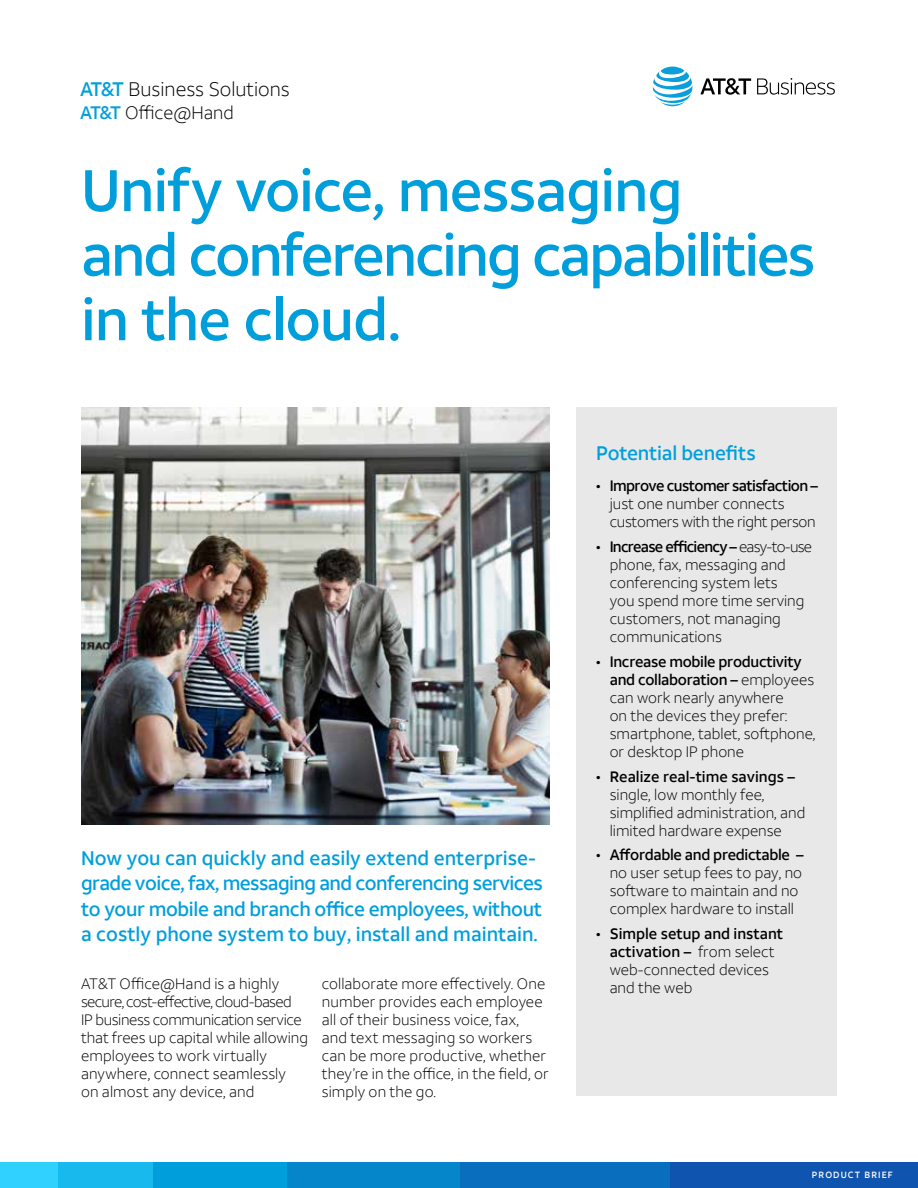
<style>
.page{position:relative;width:918px;height:1188px;background:#fff}
.page>*{position:absolute;margin:0;border:0;box-sizing:border-box;transform-origin:0 0}
.t1{font:500 58.5px/64.5px "ATT Aleck Sans";letter-spacing:-.035em;color:#009fdb}
.t2{font:500 19.5px/25.5px "ATT Aleck Sans";letter-spacing:-.015em;color:#009fdb}
.t3{font:300 19.5px "ATT Aleck Sans";color:#000}
.t4{font:300 18px "ATT Aleck Sans";color:#000}
.t5{font:300 15px/18px "ATT Aleck Sans";color:#000}
.t6{font:300 15px/18px "ATT Aleck Sans";letter-spacing:-.02em;color:#000}
.t7{font:500 15px "ATT Aleck Sans";letter-spacing:-.04em;color:#000}
.t8{font:500 15px "ATT Aleck Sans";letter-spacing:-.02em;color:#000}
.t9{font:500 15px "ATT Aleck Sans";color:#000}
.t10{font:500 9px "ATT Aleck Sans";letter-spacing:.12em;color:#fff}
.s1{font-weight:500;color:#009fdb}
.s2{font-weight:500}
</style>
<div class="page">
<svg style="left:653px;top:67px;width:39px;height:39px"></svg>
<svg style="left:700px;top:78px;width:51px;height:17px"></svg>
<svg style="left:757px;top:78px;width:78px;height:17px"></svg>
<div style="left:669px;top:1163px;width:249px;height:25px;background:#0f54af"></div>
<div style="left:459px;top:1163px;width:211px;height:25px;background:#0a6ebe"></div>
<div style="left:287px;top:1163px;width:172px;height:25px;background:#0586cb"></div>
<div style="left:153px;top:1163px;width:134px;height:25px;background:#009fdb"></div>
<div style="left:57px;top:1163px;width:96px;height:25px;background:#18b9ed"></div>
<div style="left:0;top:1162px;width:57px;height:26px;background:#30d1ff"></div>
<div style="left:577px;top:407px;width:260px;height:689px;background:#e8e8e8"></div>
<img style="left:81px;top:407px;width:469px;height:417px">
<h2 class="t3" style="left:80px;top:77px;width:211px"><span class="s1">AT&amp;T</span> Business Solutions</h2>
<p class="t4" style="left:80px;top:101px;width:155px"><span class="s1">AT&amp;T</span> Office@Hand</p>
<h1 class="t1" style="left:81px;top:159px;width:736px">Unify voice, messaging<br>and conferencing capabilities in the cloud.</h1>
<h2 class="t2" style="left:81px;top:845px;width:463px">Now you can quickly and easily extend enterprise&shy;grade voice, fax, messaging and conferencing services to your mobile and branch office employees, without a costly phone system to buy, install and maintain.</h2>
<p class="t5" style="left:81px;top:974px;width:228px">AT&amp;T Office@Hand is a highly secure, cost-effective, cloud-based<br>IP business communication service that frees up capital while allowing employees to work virtually anywhere, connect seamlessly<br>on almost any device, and</p>
<p class="t5" style="left:322px;top:974px;width:228px">collaborate more effectively. One number provides each employee all of their business voice, fax,<br>and text messaging so workers can be more productive, whether they’re in the office, in the field, or simply on the go.</p>
<h2 class="t2" style="left:596px;top:440px;width:161px">Potential benefits</h2>
<p class="t7" style="left:596px;top:477px;width:223px">• Improve customer satisfaction –</p>
<p class="t6" style="left:610px;top:495px;width:208px">just one number connects customers with the right person</p>
<p class="t5" style="left:610px;top:538px;width:204px;text-indent:-14px"><span class="s2">• Increase efficiency –</span> easy-to-use phone, fax, messaging and conferencing system lets<br>you spend more time serving customers, not managing communications</p>
<p class="t5" style="left:610px;top:653px;width:207px;text-indent:-14px"><span class="s2">• Increase mobile productivity and collaboration –</span> employees can work nearly anywhere<br>on the devices they prefer: smartphone, tablet, softphone, or desktop IP phone</p>
<p class="t9" style="left:596px;top:767px;width:200px">• Realize real-time savings –</p>
<p class="t5" style="left:610px;top:785px;width:197px">single, low monthly fee, simplified administration, and limited hardware expense</p>
<p class="t8" style="left:596px;top:846px;width:209px">• Affordable and predictable –</p>
<p class="t5" style="left:610px;top:864px;width:194px">no user setup fees to pay, no software to maintain and no complex hardware to install</p>
<p class="t5" style="left:610px;top:925px;width:175px;text-indent:-14px"><span class="s2">• Simple setup and instant activation –</span> from select web-connected devices and the web</p>
<p class="t10" style="left:812px;top:1169px;width:82px">PRODUCT BRIEF</p>
</div>
